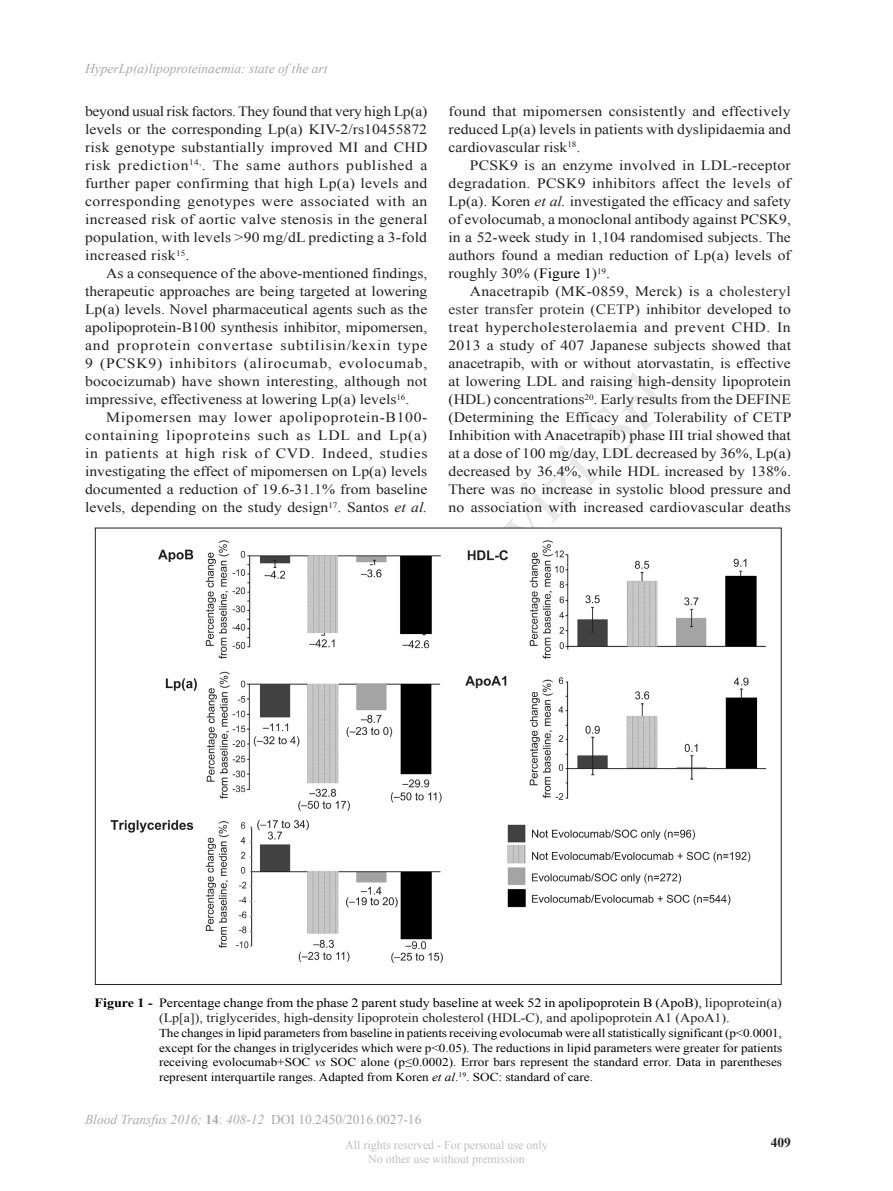
<style>
.page{position:relative;width:893px;height:1191px;background:#fff}
.page>*{position:absolute;margin:0;border:0;box-sizing:border-box;transform-origin:0 0}
.Corpo_testo{font:14.25px/18px "Times New Roman";color:#231f20;text-align:justify;scale:1.1 1}
.t1{font:italic 13.5px "Times New Roman";color:#a8a9ad}
.t2{font:700 13.5px "Times New Roman";color:#231f20}
.didatab{font:12.75px/15.3px "Times New Roman";color:#231f20;scale:1.1 1}
.didatab-2{font:12px/14.4px "Times New Roman";color:#000;text-align:justify;scale:1.1 1}
.t3{font:12px/14.4px "Times New Roman";color:#bfbfbf;text-align:center}
.s1{font-style:italic}
.s2{color:#000}
.s3{color:#2e2e2e}
.s4{font-weight:700;color:#000}
.s5{font-weight:700;font-style:normal}
.s6{font-style:normal}
</style>
<div class="page">
<img style="left:110px;top:540px;width:657px;height:423px">
<p class="t1" style="left:85px;top:59px;width:244px">HyperLp(a)lipoproteinaemia: state of the art</p>
<p class="Corpo_testo" style="left:85px;top:102px;width:313px">beyond usual risk factors. They found that very high Lp(a) levels or the corresponding Lp(a) KIV-2/rs10455872 risk genotype substantially improved MI and CHD risk prediction<sup>14,</sup>. The same authors published a further paper confirming that high Lp(a) levels and corresponding genotypes were associated with an increased risk of aortic valve stenosis in the general population, with levels &gt;90 mg/dL predicting a 3-fold increased risk<sup>15</sup>.</p>
<p class="Corpo_testo" style="left:85px;top:264px;width:313px;text-indent:21px">As a consequence of the above-mentioned findings, therapeutic approaches are being targeted at lowering Lp(a) levels. Novel pharmaceutical agents such as the apolipoprotein-B100 synthesis inhibitor, mipomersen, and proprotein convertase subtilisin/kexin type 9 (PCSK9) inhibitors (alirocumab, evolocumab, bococizumab) have shown interesting, although not impressive, effectiveness at lowering Lp(a) levels<sup>16</sup>.</p>
<p class="Corpo_testo" style="left:85px;top:408px;width:313px;text-indent:21px">Mipomersen may lower apolipoprotein-B100- containing lipoproteins such as LDL and Lp(a) in patients at high risk of CVD. Indeed, studies investigating the effect of mipomersen on Lp(a) levels documented a reduction of 19.6-31.1% from baseline levels, depending on the study design<sup>17</sup>. Santos <span class="s1">et al.</span></p>
<p class="Corpo_testo" style="left:449px;top:102px;width:313px">found that mipomersen consistently and effectively reduced Lp(a) levels in patients with dyslipidaemia and cardiovascular risk<sup>18</sup>.</p>
<p class="Corpo_testo" style="left:449px;top:156px;width:313px;text-indent:21px">PCSK9 is an enzyme involved in LDL-receptor degradation. PCSK9 inhibitors affect the levels of Lp(a). Koren <span class="s1">et al.</span> investigated the efficacy and safety of evolocumab, a monoclonal antibody against PCSK9, in a 52-week study in 1,104 randomised subjects. The authors found a median reduction of Lp(a) levels of roughly 30% (<span class="s2">Figure 1</span>)<sup>19</sup>.</p>
<p class="Corpo_testo" style="left:449px;top:282px;width:313px;text-indent:21px">Anacetrapib (MK-0859, Merck) is a <span class="s3">cholesteryl ester transfer protein (CETP)</span> inhibitor developed to treat hypercholesterolaemia and prevent CHD. In 2013 a study of 407 Japanese subjects showed that anacetrapib, with or without atorvastatin, is effective at lowering LDL and raising high-density lipoprotein (HDL) concentrations<sup>20</sup>. Early results from the DEFINE (Determining the Efficacy and Tolerability of CETP Inhibition with Anacetrapib) phase III trial showed that at a dose of 100 mg/day, LDL decreased by 36%, Lp(a) decreased by 36.4%, while HDL increased by 138%.<br>There was no increase in systolic blood pressure and no association with increased cardiovascular deaths</p>
<p class="didatab" style="left:159px;top:994px;width:568px;text-indent:-64px"><span class="s4">Figure 1 -</span> <span class="s2">Percentage change from the phase 2 parent study baseline at week 52 in apolipoprotein B (ApoB),</span> lipoprotein(a) (Lp[a]), triglycerides, high-density lipoprotein cholesterol (HDL-C), and apolipoprotein A1 (ApoA1).</p>
<p class="didatab-2" style="left:159px;top:1025px;width:568px">The changes in lipid parameters from baseline in patients receiving evolocumab were all statistically significant (p&lt;0.0001, except for the changes in triglycerides which were p&lt;0.05). The reductions in lipid parameters were greater for patients receiving evolocumab+SOC <span class="s1">vs</span> SOC alone (p≤0.0002). Error bars represent the standard error. Data in parentheses represent interquartile ranges. Adapted from Koren <span class="s1">et al</span>.<sup>19</sup>. SOC: standard of care.</p>
<p class="t1" style="left:85px;top:1110px;width:338px">Blood Transfus 2016; <span class="s5">14</span><span class="s6">:</span> 408-12 <span class="s6">DOI 10.2450/2016.0027-16</span></p>
<p class="t3" style="left:345px;top:1137px;width:204px">All rights reserved - For personal use only<br>No other use without premission</p>
<p class="t2" style="left:771px;top:1132px;width:22px">409</p>
</div>
